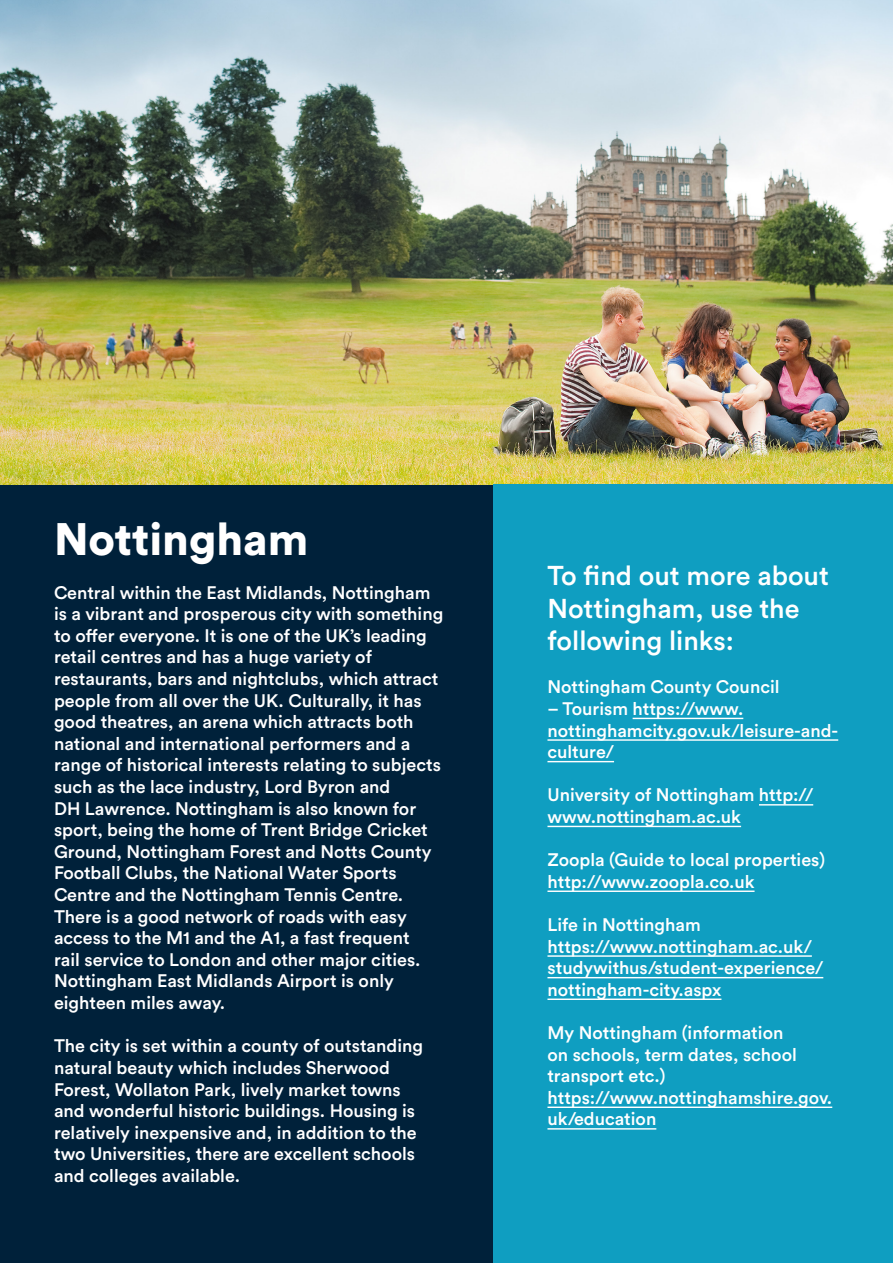
<style>
.page{position:relative;width:893px;height:1263px;background:#fff}
.page>*{position:absolute;margin:0;border:0;box-sizing:border-box;transform-origin:0 0}
.t1{font:900 45px "Circular Pro";color:#fff}
.t2{font:500 27px/32.4px "Circular Pro";color:#fff}
.t3{font:500 18px/21.6px "Circular Pro";color:#fff}
</style>
<div class="page">
<div style="left:2px;top:477px;width:491px;height:784px;background:#00213a"></div>
<img style="left:0;top:0;width:893px;height:485px">
<div style="left:493px;top:485px;width:400px;height:778px;background:#0f9ec1"></div>
<hr style="left:633px;top:718px;width:110px;height:1px;background:#fff">
<hr style="left:547px;top:739px;width:291px;height:2px;background:#fff">
<hr style="left:547px;top:761px;width:67px;height:1px;background:#fff">
<hr style="left:759px;top:804px;width:54px;height:1px;background:#fff">
<hr style="left:547px;top:826px;width:194px;height:1px;background:#fff">
<hr style="left:547px;top:890px;width:207px;height:2px;background:#fff">
<hr style="left:547px;top:955px;width:265px;height:2px;background:#fff">
<hr style="left:547px;top:977px;width:276px;height:1px;background:#fff">
<hr style="left:547px;top:998px;width:174px;height:2px;background:#fff">
<hr style="left:547px;top:1106px;width:285px;height:2px;background:#fff">
<hr style="left:547px;top:1128px;width:109px;height:1px;background:#fff">
<p class="t1" style="left:54px;top:508px;width:256px">Nottingham</p>
<p class="t3" style="left:54px;top:581px;width:391px">Central within the East Midlands, Nottingham is a vibrant and prosperous city with something to offer everyone. It is one of the UK’s leading retail centres and has a huge variety of restaurants, bars and nightclubs, which attract people from all over the UK. Culturally, it has good theatres, an arena which attracts both national and international performers and a range of historical interests relating to subjects such as the lace industry, Lord Byron and<br>DH Lawrence. Nottingham is also known for sport, being the home of Trent Bridge Cricket Ground, Nottingham Forest and Notts County Football Clubs, the National Water Sports Centre and the Nottingham Tennis Centre.<br>There is a good network of roads with easy access to the M1 and the A1, a fast frequent<br>rail service to London and other major cities.<br>Nottingham East Midlands Airport is only eighteen miles away.</p>
<p class="t3" style="left:54px;top:1034px;width:371px">The city is set within a county of outstanding natural beauty which includes Sherwood Forest, Wollaton Park, lively market towns and wonderful historic buildings. Housing is relatively inexpensive and, in addition to the two Universities, there are excellent schools and colleges available.</p>
<p class="t2" style="left:547px;top:558px;width:283px">To find out more about<br>Nottingham, use the following links:</p>
<p class="t3" style="left:547px;top:675px;width:234px">Nottingham County Council</p>
<p class="t3" style="left:547px;top:697px;width:292px">– Tourism https://www. nottinghamcity.gov.uk/leisure-and&shy;culture/</p>
<p class="t3" style="left:547px;top:783px;width:267px">University of Nottingham http:// www.nottingham.ac.uk</p>
<p class="t3" style="left:547px;top:848px;width:279px">Zoopla (Guide to local properties) http://www.zoopla.co.uk</p>
<p class="t3" style="left:547px;top:913px;width:155px">Life in Nottingham</p>
<p class="t3" style="left:547px;top:935px;width:277px">https://www.nottingham.ac.uk/ studywithus/student-experience/ nottingham-city.aspx</p>
<p class="t3" style="left:547px;top:1021px;width:251px">My Nottingham (information on schools, term dates, school transport etc.)</p>
<p class="t3" style="left:547px;top:1086px;width:286px">https://www.nottinghamshire.gov. uk/education</p>
</div>
